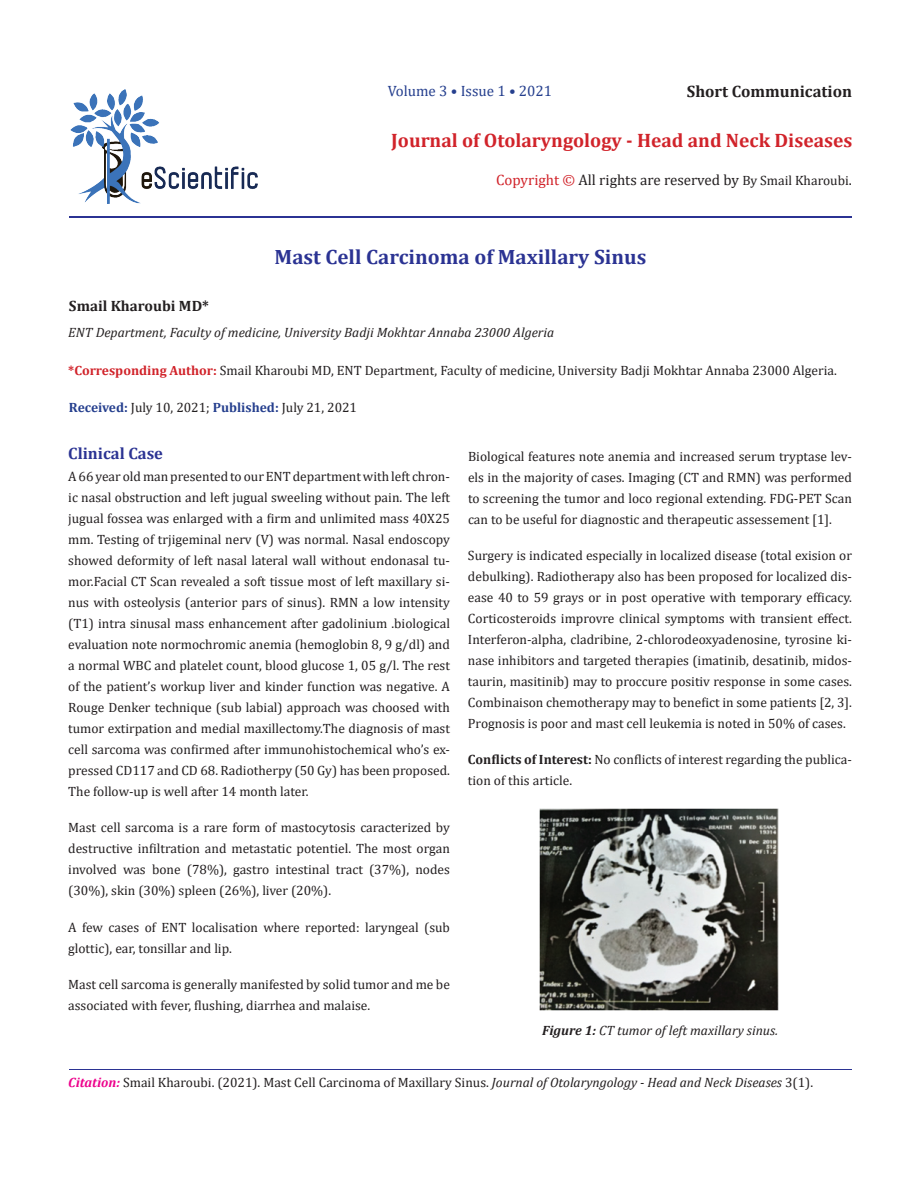
<style>
.page{position:relative;width:918px;height:1188px;background:#fff}
.page>*{position:absolute;margin:0;border:0;box-sizing:border-box;transform-origin:0 0}
.t1{font:700 20.85px "Cambria";color:#2b3393}
.t2{font:700 19.5px "Cambria";color:#d1232a}
.t3{font:700 16.5px "Cambria";color:#231f20}
.t4{font:700 16.5px "Cambria";color:#2b3393}
.t5{font:15px "Cambria";color:#231f20}
.t6{font:15px "Cambria";color:#253f8e}
.t7{font:700 15px "Cambria";color:#231f20}
.t8{font:13.5px/21px "Cambria";color:#231f20;text-align:justify}
.t9{font:italic 13.5px "Cambria";color:#231f20}
.s1{color:#d1232a}
.s2{font-size:13.5px}
.s3{font-weight:700;font-size:13.35px;color:#d1232a}
.s4{font-weight:700;color:#253f8e}
.s5{font-weight:700}
.s6{font-weight:700;font-style:italic;color:#ed028c}
.s7{font-style:italic}
</style>
<div class="page">
<img style="left:70px;top:89px;width:187px;height:114px">
<hr style="left:69px;top:216px;width:782px;height:2px;background:#2b3393">
<hr style="left:69px;top:1070px;width:782px;height:1px;background:#2b3393">
<img style="left:540px;top:808px;width:238px;height:203px">
<p class="t6" style="left:388px;top:82px;width:166px">Volume 3 • Issue 1 • 2021</p>
<p class="t3" style="left:687px;top:80px;width:167px">Short Communication</p>
<h2 class="t2" style="left:391px;top:127px;width:463px">Journal of Otolaryngology - Head and Neck Diseases</h2>
<p class="t5" style="left:496px;top:171px;width:357px"><span class="s1">Copyright ©</span> All rights are reserved by <span class="s2">By Smail Kharoubi</span>.</p>
<h1 class="t1" style="left:275px;top:242px;width:373px">Mast Cell Carcinoma of Maxillary Sinus</h1>
<p class="t7" style="left:69px;top:295px;width:142px">Smail Kharoubi MD*</p>
<p class="t9" style="left:68px;top:322px;width:487px">ENT Department, Faculty of medicine, University Badji Mokhtar Annaba 23000 Algeria</p>
<p class="t8" style="left:68px;top:360px;width:770px"><span class="s3">*Corresponding Author:</span> Smail Kharoubi MD, ENT Department, Faculty of medicine, University Badji Mokhtar Annaba 23000 Algeria.</p>
<p class="t8" style="left:69px;top:397px;width:290px"><span class="s4">Received:</span> July 10, 2021; <span class="s4">Published:</span> July 21, 2021</p>
<p class="t4" style="left:68px;top:442px;width:96px">Clinical Case</p>
<p class="t8" style="left:468px;top:445px;width:386px">Biological features note anemia and increased serum tryptase lev&shy;els in the majority of cases. Imaging (CT and RMN) was performed to screening the tumor and loco regional extending. FDG-PET Scan can to be useful for diagnostic and therapeutic assessement [1].</p>
<p class="t8" style="left:68px;top:466px;width:383px">A 66 year old man presented to our ENT department with left chron&shy;ic nasal obstruction and left jugual sweeling without pain. The left jugual fossea was enlarged with a firm and unlimited mass 40X25 mm. Testing of trjigeminal nerv (V) was normal. Nasal endoscopy showed deformity of left nasal lateral wall without endonasal tu&shy;mor.Facial CT Scan revealed a soft tissue most of left maxillary si&shy;nus with osteolysis (anterior pars of sinus). RMN a low intensity (T1) intra sinusal mass enhancement after gadolinium .biological evaluation note normochromic anemia (hemoglobin 8, 9 g/dl) and a normal WBC and platelet count, blood glucose 1, 05 g/l. The rest of the patient’s workup liver and kinder function was negative. A Rouge Denker technique (sub labial) approach was choosed with tumor extirpation and medial maxillectomy.The diagnosis of mast cell sarcoma was confirmed after immunohistochemical who’s ex&shy;pressed CD117 and CD 68. Radiotherpy (50 Gy) has been proposed.<br>The follow-up is well after 14 month later.</p>
<p class="t8" style="left:68px;top:817px;width:383px">Mast cell sarcoma is a rare form of mastocytosis caracterized by destructive infiltration and metastatic potentiel. The most organ involved was bone (78%), gastro intestinal tract (37%), nodes (30%), skin (30%) spleen (26%), liver (20%).</p>
<p class="t8" style="left:68px;top:917px;width:383px">A few cases of ENT localisation where reported: laryngeal (sub glottic), ear, tonsillar and lip.</p>
<p class="t8" style="left:68px;top:974px;width:383px">Mast cell sarcoma is generally manifested by solid tumor and me be associated with fever, flushing, diarrhea and malaise.</p>
<p class="t8" style="left:468px;top:544px;width:386px">Surgery is indicated especially in localized disease (total exision or debulking). Radiotherapy also has been proposed for localized dis&shy;ease 40 to 59 grays or in post operative with temporary efficacy.<br>Corticosteroids improvre clinical symptoms with transient effect.<br>Interferon-alpha, cladribine, 2-chlorodeoxyadenosine, tyrosine ki&shy;nase inhibitors and targeted therapies (imatinib, desatinib, midos&shy;taurin, masitinib) may to proccure positiv response in some cases.<br>Combinaison chemotherapy may to benefict in some patients [2, 3].<br>Prognosis is poor and mast cell leukemia is noted in 50% of cases.</p>
<p class="t8" style="left:468px;top:749px;width:385px"><span class="s5">Conflicts of Interest:</span> No conflicts of interest regarding the publica&shy;tion of this article.</p>
<p class="t9" style="left:542px;top:1021px;width:237px"><span class="s5">Figure 1:</span> CT tumor of left maxillary sinus.</p>
<p class="t8" style="left:68px;top:1072px;width:746px"><span class="s6">Citation:</span> Smail Kharoubi. (2021). Mast Cell Carcinoma of Maxillary Sinus. <span class="s7">Journal of Otolaryngology - Head and Neck Diseases</span> 3(1).</p>
</div>
